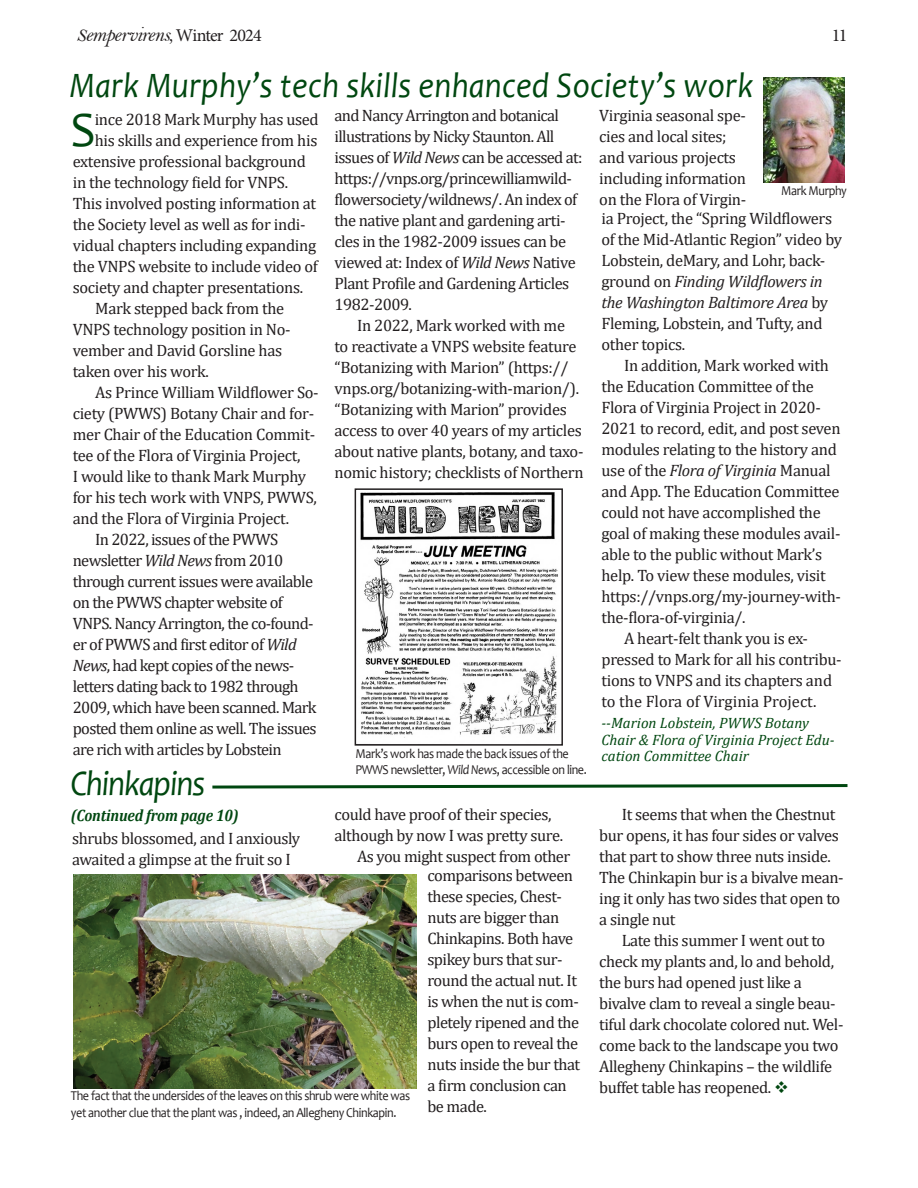
<style>
.page{position:relative;width:918px;height:1188px;background:#fff}
.page>*{position:absolute;margin:0;border:0;box-sizing:border-box;transform-origin:0 0}
.t1{font:49.5px "Candara";color:#004710}
._2-line_drop_cap__no_indent{font:italic 36px "Candara";letter-spacing:.01em;color:#004710;scale:.9 1}
._2-line_drop_cap__no_indent-2{font:italic 36px "Candara";letter-spacing:-.03em;color:#004710;scale:.9 1}
.flag-subtitle{font:21px "Bell MT Italic";letter-spacing:-.035em;color:#231f20}
.flag-subtitle-2{font:18px "Minion Pro";color:#231f20}
.t2{font:16.5px/21px "Cambria";letter-spacing:-.025em;color:#231f20}
._2-line_drop_cap__no_indent-3{font:italic 700 16.5px "Cambria";letter-spacing:-.01em;color:#004710;scale:.9 1}
.t3{font:italic 15px/16.2px "Cambria";color:#004710}
._2-line_drop_cap__no_indent-4{font:13.5px/16.5px "Candara";letter-spacing:-.03em;color:#231f20;scale:.9 1}
.s1{font-size:18px}
.s2{font-family:"Minion Pro";font-size:18px}
.s3{font-style:italic}
.s4{color:#004710}
</style>
<div class="page">
<img style="left:73px;top:874px;width:344px;height:215px">
<svg style="left:212px;top:784px;width:636px;height:5px"></svg>
<img style="left:764px;top:78px;width:80px;height:104px">
<img style="left:360px;top:492px;width:198px;height:246px">
<div style="left:355px;top:488px;width:208px;height:258px;border:2px solid #231f20"></div>
<p class="flag-subtitle" style="left:76px;top:22px;width:187px"><span class="s1">S</span>empervirens<span class="s1">,</span> <span class="s2">Winter 2024</span></p>
<p class="flag-subtitle-2" style="left:832px;top:23px;width:17px">11</p>
<p class="_2-line_drop_cap__no_indent" style="left:70px;top:62px;width:761px">Mark Murphy’s tech skills enhanced Society’s work</p>
<p class="t1" style="left:70px;top:98px;width:27px">S</p>
<p class="t2" style="left:95px;top:108px;width:226px">ince 2018 Mark Murphy has used</p>
<p class="t2" style="left:334px;top:105px;width:249px">and Nancy Arrington and botanical illustrations by Nicky Staunton. All issues of <span class="s3">Wild News</span> can be accessed at: https://vnps.org/princewilliamwild&shy;flowersociety/wildnews/. An index of the native plant and gardening arti&shy;cles in the 1982-2009 issues can be viewed at: Index of <span class="s3">Wild News</span> Native Plant Profile and Gardening Articles 1982-2009.</p>
<p class="t2" style="left:334px;top:315px;width:251px;text-indent:22px">In 2022, Mark worked with me<br>to reactivate a VNPS website feature “Botanizing with Marion” (https:// vnps.org/botanizing-with-marion/). “Botanizing with Marion” provides access to over 40 years of my articles about native plants, botany, and taxo&shy;nomic history; checklists of Northern</p>
<p class="t2" style="left:599px;top:105px;width:149px">Virginia seasonal spe&shy;cies and local sites; and various projects including information on the Flora of Virgin-</p>
<p class="t2" style="left:95px;top:129px;width:224px">his skills and experience from his</p>
<p class="t2" style="left:73px;top:150px;width:235px">extensive professional background</p>
<p class="t2" style="left:73px;top:171px;width:217px">in the technology field for VNPS.</p>
<p class="t2" style="left:73px;top:192px;width:245px">This involved posting information at</p>
<p class="t2" style="left:73px;top:213px;width:234px">the Society level as well as for indi-</p>
<p class="t2" style="left:73px;top:234px;width:245px">vidual chapters including expanding</p>
<p class="t2" style="left:73px;top:255px;width:247px">the VNPS website to include video of</p>
<p class="t2" style="left:73px;top:276px;width:232px">society and chapter presentations.</p>
<p class="t2" style="left:73px;top:297px;width:219px;text-indent:22px">Mark stepped back from the<br>VNPS technology position in No&shy;vember and David Gorsline has taken over his work.</p>
<p class="t2" style="left:73px;top:381px;width:247px;text-indent:22px">As Prince William Wildflower So&shy;ciety (PWWS) Botany Chair and for&shy;mer Chair of the Education Commit&shy;tee of the Flora of Virginia Project,<br>I would like to thank Mark Murphy for his tech work with VNPS, PWWS, and the Flora of Virginia Project.</p>
<p class="t2" style="left:73px;top:528px;width:245px;text-indent:22px">In 2022, issues of the PWWS newsletter <span class="s3">Wild News</span> from 2010 through current issues were available on the PWWS chapter website of VNPS. Nancy Arrington, the co-found&shy;er of PWWS and first editor of <span class="s3">Wild News</span>, had kept copies of the news&shy;letters dating back to 1982 through 2009, which have been scanned. Mark posted them online as well. The issues are rich with articles by Lobstein</p>
<p class="_2-line_drop_cap__no_indent-4" style="left:781px;top:183px;width:75px">Mark Murphy</p>
<p class="t2" style="left:602px;top:208px;width:242px">ia Project, the “Spring Wildflowers of the Mid-Atlantic Region” video by<br>Lobstein, deMary, and Lohr, back&shy;ground on <span class="s3">Finding Wildflowers in the Washington Baltimore Area</span> by<br>Fleming, Lobstein, and Tufty, and other topics.</p>
<p class="t2" style="left:602px;top:355px;width:241px;text-indent:22px">In addition, Mark worked with the Education Committee of the Flora of Virginia Project in 2020- 2021 to record, edit, and post seven modules relating to the history and use of the <span class="s3">Flora of Virginia</span> Manual and App. The Education Committee could not have accomplished the goal of making these modules avail&shy;able to the public without Mark’s help. To view these modules, visit https://vnps.org/my-journey-with&shy;the-flora-of-virginia/.</p>
<p class="t2" style="left:602px;top:628px;width:242px;text-indent:22px">A heart-felt thank you is ex&shy;pressed to Mark for all his contribu&shy;tions to VNPS and its chapters and to the Flora of Virginia Project.</p>
<p class="t3" style="left:602px;top:714px;width:234px">--Marion Lobstein, PWWS Botany<br>Chair &amp; Flora of Virginia Project Edu-</p>
<p class="_2-line_drop_cap__no_indent-4" style="left:356px;top:745px;width:239px">Mark’s work has made the back issues of the</p>
<p class="t3" style="left:602px;top:747px;width:149px">cation Committee Chair</p>
<p class="_2-line_drop_cap__no_indent-4" style="left:356px;top:762px;width:259px">PWWS newsletter, <span class="s3">Wild News</span>, accessible on line.</p>
<p class="_2-line_drop_cap__no_indent-2" style="left:71px;top:761px;width:151px">Chinkapins</p>
<p class="_2-line_drop_cap__no_indent-3" style="left:71px;top:803px;width:188px">(Continued from page 10)</p>
<p class="t2" style="left:599px;top:803px;width:246px;text-indent:22px">It seems that when the Chestnut bur opens, it has four sides or valves that part to show three nuts inside.<br>The Chinkapin bur is a bivalve mean&shy;ing it only has two sides that open to a single nut</p>
<p class="t2" style="left:599px;top:929px;width:246px;text-indent:22px">Late this summer I went out to check my plants and, lo and behold, the burs had opened just like a bivalve clam to reveal a single beau&shy;tiful dark chocolate colored nut. Wel&shy;come back to the landscape you two Allegheny Chinkapins – the wildlife buffet table has reopened. <span class="s4">❖</span></p>
<p class="t2" style="left:334px;top:804px;width:230px">could have proof of their species, although by now I was pretty sure.</p>
<p class="t2" style="left:357px;top:847px;width:218px;line-height:18.9px;text-align:right">As you might suspect from other comparisons between</p>
<p class="t2" style="left:427px;top:886px;width:154px">these species, Chest&shy;nuts are bigger than<br>Chinkapins. Both have spikey burs that sur&shy;round the actual nut. It is when the nut is com&shy;pletely ripened and the burs open to reveal the nuts inside the bur that a firm conclusion can be made.</p>
<p class="t2" style="left:72px;top:828px;width:230px">shrubs blossomed, and I anxiously awaited a glimpse at the fruit so I</p>
<p class="_2-line_drop_cap__no_indent-4" style="left:71px;top:1088px;width:378px">The fact that the undersides of the leaves on this shrub were white was yet another clue that the plant was , indeed, an Allegheny Chinkapin.</p>
</div>
